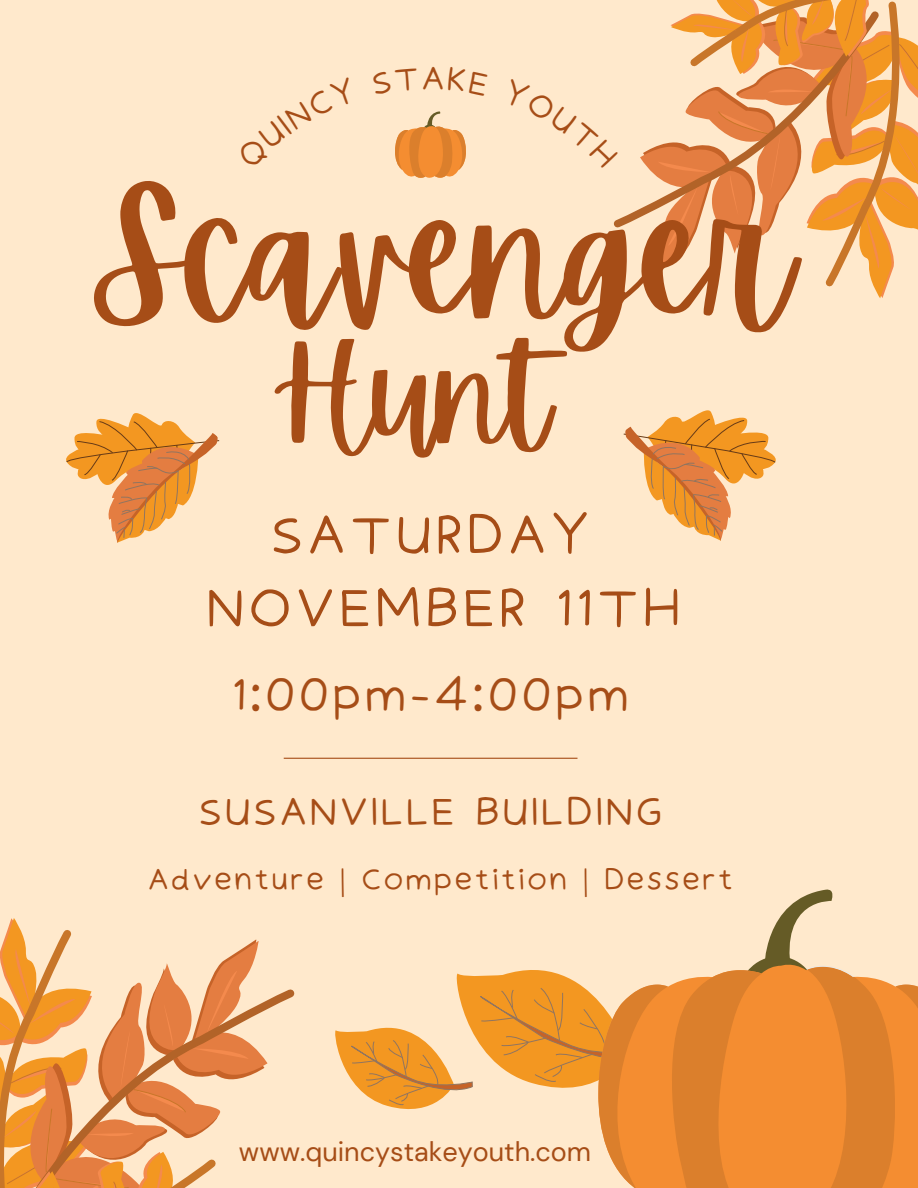
<style>
.page{position:relative;width:918px;height:1188px;background:#ffe9cc}
.page>*{position:absolute;margin:0;border:0;box-sizing:border-box;transform-origin:0 0}
.t1{font:170.1px "Apricots";color:#a64d17}
.t2{font:132.15px "Apricots";color:#a64d17}
.t3{font:52.5px "Irene Florentina";color:#a64d17}
.t4{font:45px "Irene Florentina";color:#a64d17}
.t5{font:37.5px "Irene Florentina";color:#a64d17}
.t6{font:28.5px "Irene Florentina";color:#a64d17}
.t7{font:27px "DM Sans";color:#a64d17}
</style>
<div class="page">
<svg style="left:0;top:918px;width:282px;height:270px"></svg>
<svg style="left:626px;top:0;width:292px;height:298px"></svg>
<svg style="left:623px;top:410px;width:153px;height:131px"></svg>
<svg style="left:66px;top:413px;width:154px;height:130px"></svg>
<hr style="left:284px;top:758px;width:294px;height:1px;background:#a64d17">
<svg style="left:335px;top:890px;width:583px;height:298px"></svg>
<svg style="left:395px;top:111px;width:71px;height:67px"></svg>
<p class="t1" style="left:91px;top:157px;width:700px">Scavenger</p>
<p class="t2" style="left:272px;top:318px;width:279px">Hunt</p>
<p class="t3" style="left:269px;top:502px;width:325px">SATURDAY</p>
<p class="t3" style="left:204px;top:575px;width:479px">NOVEMBER 11TH</p>
<p class="t4" style="left:231px;top:667px;width:402px">1:00pm-4:00pm</p>
<p class="t5" style="left:198px;top:788px;width:468px">SUSANVILLE BUILDING</p>
<p class="t6" style="left:147px;top:862px;width:589px">Adventure | Competition | Dessert</p>
<p class="t7" style="left:239px;top:1134px;width:354px">www.quincystakeyouth.com</p>
</div>
